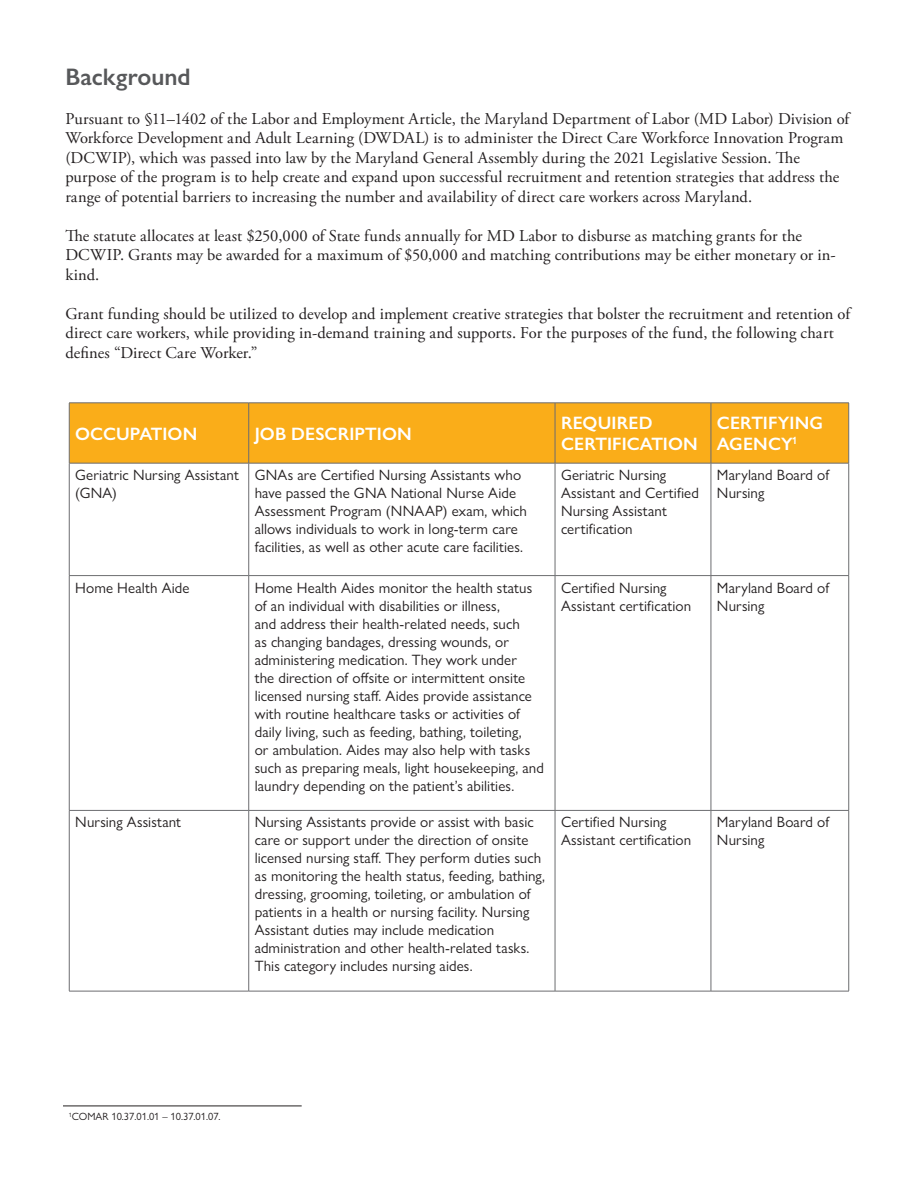
<style>
.page{position:relative;width:918px;height:1188px;background:#fff}
.page>*{position:absolute;margin:0;border:0;box-sizing:border-box;transform-origin:0 0}
.Subheading{font:600 24px "Gill Sans Nova";color:#57585a}
.Paragraph{font:600 18px/21px "Gill Sans Nova";letter-spacing:.005em;color:#fff}
.Paragraph-2{font:16.5px/19.5px "Adobe Garamond Pro";letter-spacing:.005em;color:#231f20}
.Paragraph-3{font:15px/18px "Gill Sans Nova";letter-spacing:.005em;color:#231f20}
.t1{font:10.5px "Gill Sans Nova";color:#231f20}
</style>
<div class="page">
<div style="left:70px;top:404px;width:778px;height:59px;background:#faad19"></div>
<hr style="left:69px;top:403px;width:180px;height:1px;background:#6c6d70">
<hr style="left:69px;top:403px;width:1px;height:60px;background:#6c6d70">
<hr style="left:249px;top:403px;width:306px;height:1px;background:#6c6d70">
<hr style="left:248px;top:403px;width:1px;height:60px;background:#6c6d70">
<hr style="left:555px;top:403px;width:156px;height:1px;background:#6c6d70">
<hr style="left:555px;top:403px;width:1px;height:60px;background:#6c6d70">
<hr style="left:711px;top:403px;width:138px;height:1px;background:#6c6d70">
<hr style="left:711px;top:403px;width:1px;height:60px;background:#6c6d70">
<hr style="left:848px;top:403px;width:1px;height:60px;background:#6c6d70">
<hr style="left:69px;top:463px;width:180px;height:1px;background:#6c6d70">
<hr style="left:69px;top:463px;width:1px;height:112px;background:#6c6d70">
<hr style="left:249px;top:463px;width:306px;height:1px;background:#6c6d70">
<hr style="left:248px;top:463px;width:1px;height:112px;background:#6c6d70">
<hr style="left:555px;top:463px;width:156px;height:1px;background:#6c6d70">
<hr style="left:555px;top:463px;width:1px;height:112px;background:#6c6d70">
<hr style="left:711px;top:463px;width:138px;height:1px;background:#6c6d70">
<hr style="left:711px;top:463px;width:1px;height:112px;background:#6c6d70">
<hr style="left:848px;top:463px;width:1px;height:112px;background:#6c6d70">
<hr style="left:69px;top:575px;width:180px;height:1px;background:#6c6d70">
<hr style="left:69px;top:576px;width:1px;height:234px;background:#6c6d70">
<hr style="left:249px;top:575px;width:306px;height:1px;background:#6c6d70">
<hr style="left:248px;top:576px;width:1px;height:234px;background:#6c6d70">
<hr style="left:555px;top:575px;width:156px;height:1px;background:#6c6d70">
<hr style="left:555px;top:576px;width:1px;height:234px;background:#6c6d70">
<hr style="left:711px;top:575px;width:138px;height:1px;background:#6c6d70">
<hr style="left:711px;top:576px;width:1px;height:234px;background:#6c6d70">
<hr style="left:848px;top:576px;width:1px;height:234px;background:#6c6d70">
<hr style="left:69px;top:810px;width:180px;height:1px;background:#6c6d70">
<hr style="left:69px;top:811px;width:1px;height:180px;background:#6c6d70">
<hr style="left:249px;top:810px;width:306px;height:1px;background:#6c6d70">
<hr style="left:248px;top:811px;width:1px;height:180px;background:#6c6d70">
<hr style="left:555px;top:810px;width:156px;height:1px;background:#6c6d70">
<hr style="left:555px;top:811px;width:1px;height:180px;background:#6c6d70">
<hr style="left:711px;top:810px;width:138px;height:1px;background:#6c6d70">
<hr style="left:711px;top:811px;width:1px;height:180px;background:#6c6d70">
<hr style="left:848px;top:811px;width:1px;height:180px;background:#6c6d70">
<hr style="left:69px;top:991px;width:180px;height:1px;background:#6c6d70">
<hr style="left:249px;top:991px;width:306px;height:1px;background:#6c6d70">
<hr style="left:555px;top:991px;width:156px;height:1px;background:#6c6d70">
<hr style="left:711px;top:991px;width:138px;height:1px;background:#6c6d70">
<hr style="left:63px;top:1106px;width:239px;height:1px;background:#231f20">
<p class="Subheading" style="left:65px;top:62px;width:127px">Background</p>
<p class="Paragraph-2" style="left:65px;top:109px;width:785px">Pursuant to §11–1402 of the Labor and Employment Article, the Maryland Department of Labor (MD Labor) Division of Workforce Development and Adult Learning (DWDAL) is to administer the Direct Care Workforce Innovation Program (DCWIP), which was passed into law by the Maryland General Assembly during the 2021 Legislative Session. The purpose of the program is to help create and expand upon successful recruitment and retention strategies that address the range of potential barriers to increasing the number and availability of direct care workers across Maryland.</p>
<p class="Paragraph-2" style="left:65px;top:226px;width:772px">The statute allocates at least $250,000 of State funds annually for MD Labor to disburse as matching grants for the<br>DCWIP. Grants may be awarded for a maximum of $50,000 and matching contributions may be either monetary or in&shy;kind.</p>
<p class="Paragraph-2" style="left:65px;top:304px;width:786px">Grant funding should be utilized to develop and implement creative strategies that bolster the recruitment and retention of direct care workers, while providing in-demand training and supports. For the purposes of the fund, the following chart defines “Direct Care Worker.”</p>
<p class="Paragraph" style="left:75px;top:423px;width:124px">OCCUPATION</p>
<p class="Paragraph" style="left:255px;top:423px;width:159px">JOB DESCRIPTION</p>
<p class="Paragraph" style="left:561px;top:412px;width:138px">REQUIRED<br>CERTIFICATION</p>
<p class="Paragraph" style="left:717px;top:412px;width:108px">CERTIFYING<br>AGENCY<sup>1</sup></p>
<p class="Paragraph-3" style="left:75px;top:466px;width:165px">Geriatric Nursing Assistant (GNA)</p>
<p class="Paragraph-3" style="left:255px;top:466px;width:274px">GNAs are Certified Nursing Assistants who have passed the GNA National Nurse Aide Assessment Program (NNAAP) exam, which allows individuals to work in long-term care facilities, as well as other acute care facilities.</p>
<p class="Paragraph-3" style="left:561px;top:466px;width:139px">Geriatric Nursing<br>Assistant and Certified<br>Nursing Assistant certification</p>
<p class="Paragraph-3" style="left:717px;top:466px;width:114px">Maryland Board of<br>Nursing</p>
<p class="Paragraph-3" style="left:75px;top:578px;width:116px">Home Health Aide</p>
<p class="Paragraph-3" style="left:255px;top:578px;width:291px">Home Health Aides monitor the health status of an individual with disabilities or illness,<br>and address their health-related needs, such<br>as changing bandages, dressing wounds, or administering medication. They work under<br>the direction of offsite or intermittent onsite licensed nursing staff. Aides provide assistance with routine healthcare tasks or activities of daily living, such as feeding, bathing, toileting,<br>or ambulation. Aides may also help with tasks such as preparing meals, light housekeeping, and laundry depending on the patient’s abilities.</p>
<p class="Paragraph-3" style="left:561px;top:578px;width:132px">Certified Nursing<br>Assistant certification</p>
<p class="Paragraph-3" style="left:717px;top:578px;width:114px">Maryland Board of<br>Nursing</p>
<p class="Paragraph-3" style="left:75px;top:813px;width:107px">Nursing Assistant</p>
<p class="Paragraph-3" style="left:255px;top:813px;width:292px">Nursing Assistants provide or assist with basic care or support under the direction of onsite licensed nursing staff. They perform duties such as monitoring the health status, feeding, bathing, dressing, grooming, toileting, or ambulation of patients in a health or nursing facility. Nursing Assistant duties may include medication administration and other health-related tasks.<br>This category includes nursing aides.</p>
<p class="Paragraph-3" style="left:561px;top:813px;width:132px">Certified Nursing<br>Assistant certification</p>
<p class="Paragraph-3" style="left:717px;top:813px;width:114px">Maryland Board of<br>Nursing</p>
<p class="t1" style="left:69px;top:1110px;width:153px"><sup>1</sup>COMAR 10.37.01.01 – 10.37.01.07.</p>
</div>
